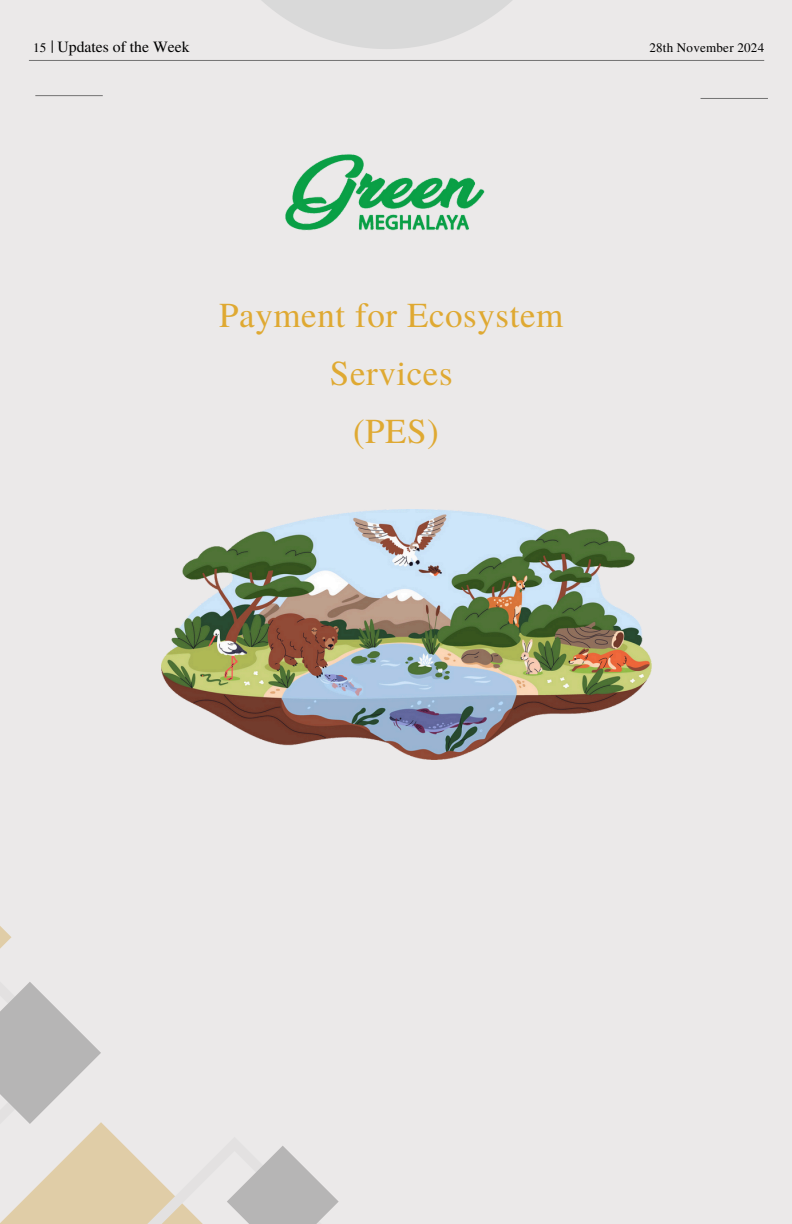
<style>
.page{position:relative;width:792px;height:1224px;background:#ebe9e9}
.page>*{position:absolute;margin:0;border:0;box-sizing:border-box;transform-origin:0 0}
.t1{font:35px/57.8px "Te X Gyre Termes";letter-spacing:.015em;color:#dfa932;text-align:center}
.t2{font:15.7px "Te X Gyre Termes";color:#000}
.t3{font:13.1px "Te X Gyre Termes";letter-spacing:.015em;color:#000}
</style>
<div class="page">
<hr style="left:35px;top:95px;width:68px;height:1px;background:#737373">
<hr style="left:701px;top:98px;width:67px;height:1px;background:#737373">
<svg style="left:261px;top:0;width:251px;height:49px"></svg>
<svg style="left:52px;top:40px;width:1px;height:13px"></svg>
<hr style="left:29px;top:60px;width:735px;height:1px;background:#737373">
<img style="left:285px;top:154px;width:200px;height:77px">
<img style="left:162px;top:509px;width:490px;height:251px">
<svg style="left:0;top:926px;width:339px;height:298px"></svg>
<p class="t3" style="left:33px;top:38px;width:15px">15</p>
<p class="t2" style="left:58px;top:35px;width:134px">Updates of the Week</p>
<p class="t3" style="left:649px;top:38px;width:116px">28th November 2024</p>
<h2 class="t1" style="left:219px;top:285px;width:346px">Payment for Ecosystem<br>Services<br>(PES)</h2>
</div>
